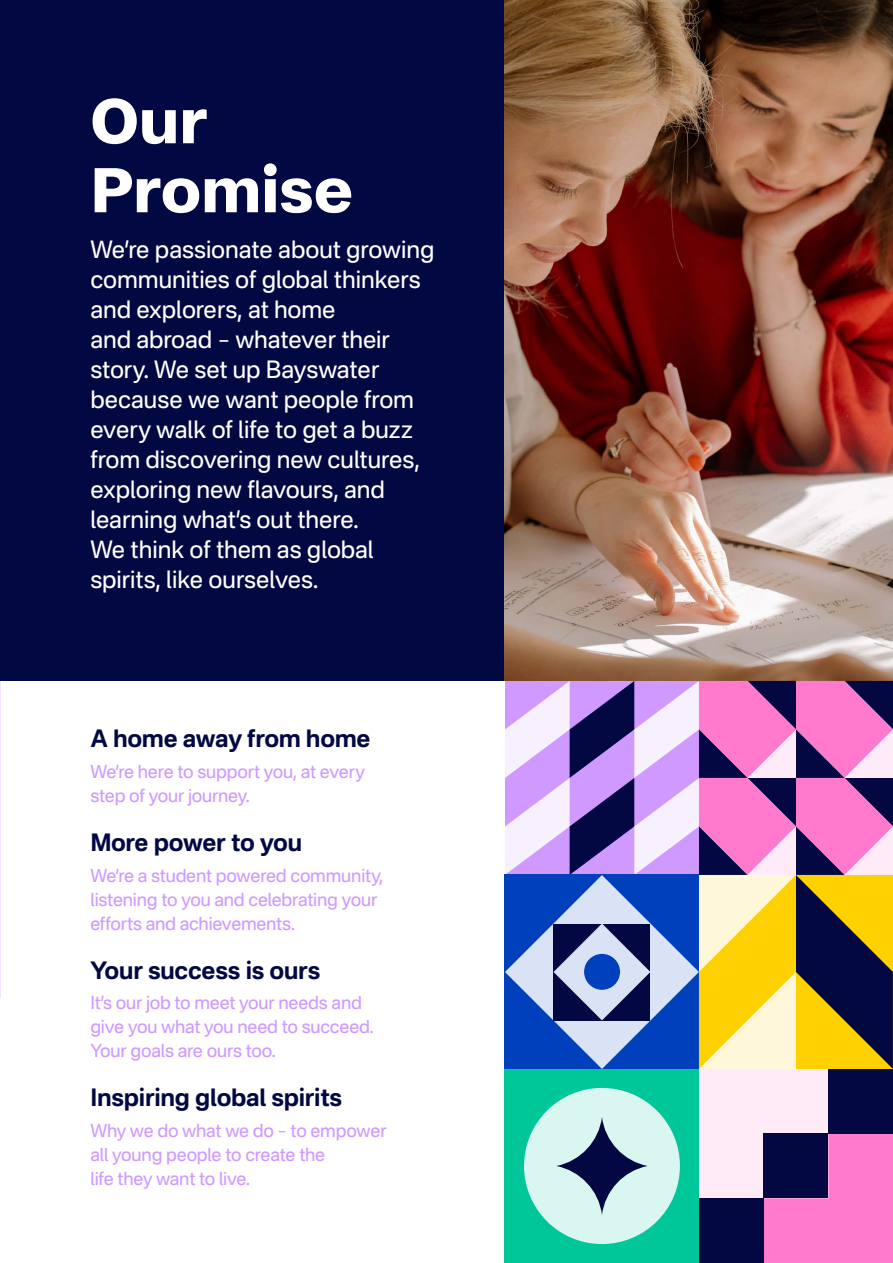
<style>
.page{position:relative;width:893px;height:1263px;background:#fff}
.page>*{position:absolute;margin:0;border:0;box-sizing:border-box;transform-origin:0 0}
.t1{font:700 63px/69px "Atak";color:#fff}
.t2{font:24px/30px "Nacelle";letter-spacing:-.005em;color:#fff}
.t3{font:700 24px "Nacelle";letter-spacing:-.01em;color:#020842}
.t4{font:18px/24px "Nacelle";letter-spacing:-.01em;color:#cf99ff}
</style>
<div class="page">
<div style="left:0;top:0;width:893px;height:681px;background:#020842"></div>
<img style="left:505px;top:0;width:388px;height:681px">
<svg style="left:505px;top:681px;width:388px;height:582px"></svg>
<h1 class="t1" style="left:90px;top:87px;width:264px">Our<br>Promise</h1>
<p class="t2" style="left:90px;top:234px;width:346px">We’re passionate about growing communities of global thinkers and explorers, at home<br>and abroad – whatever their story. We set up Bayswater because we want people from every walk of life to get a buzz from discovering new cultures, exploring new flavours, and learning what’s out there.<br>We think of them as global spirits, like ourselves.</p>
<p class="t3" style="left:90px;top:723px;width:282px">A home away from home</p>
<p class="t4" style="left:90px;top:759px;width:276px">We’re here to support you, at every step of your journey.</p>
<p class="t3" style="left:90px;top:827px;width:213px">More power to you</p>
<p class="t4" style="left:90px;top:863px;width:294px">We’re a student powered community, listening to you and celebrating your efforts and achievements.</p>
<p class="t3" style="left:90px;top:955px;width:231px">Your success is ours</p>
<p class="t4" style="left:90px;top:991px;width:285px">It’s our job to meet your needs and give you what you need to succeed.<br>Your goals are ours too.</p>
<p class="t3" style="left:90px;top:1083px;width:253px">Inspiring global spirits</p>
<p class="t4" style="left:90px;top:1118px;width:298px">Why we do what we do – to empower all young people to create the<br>life they want to live.</p>
</div>
